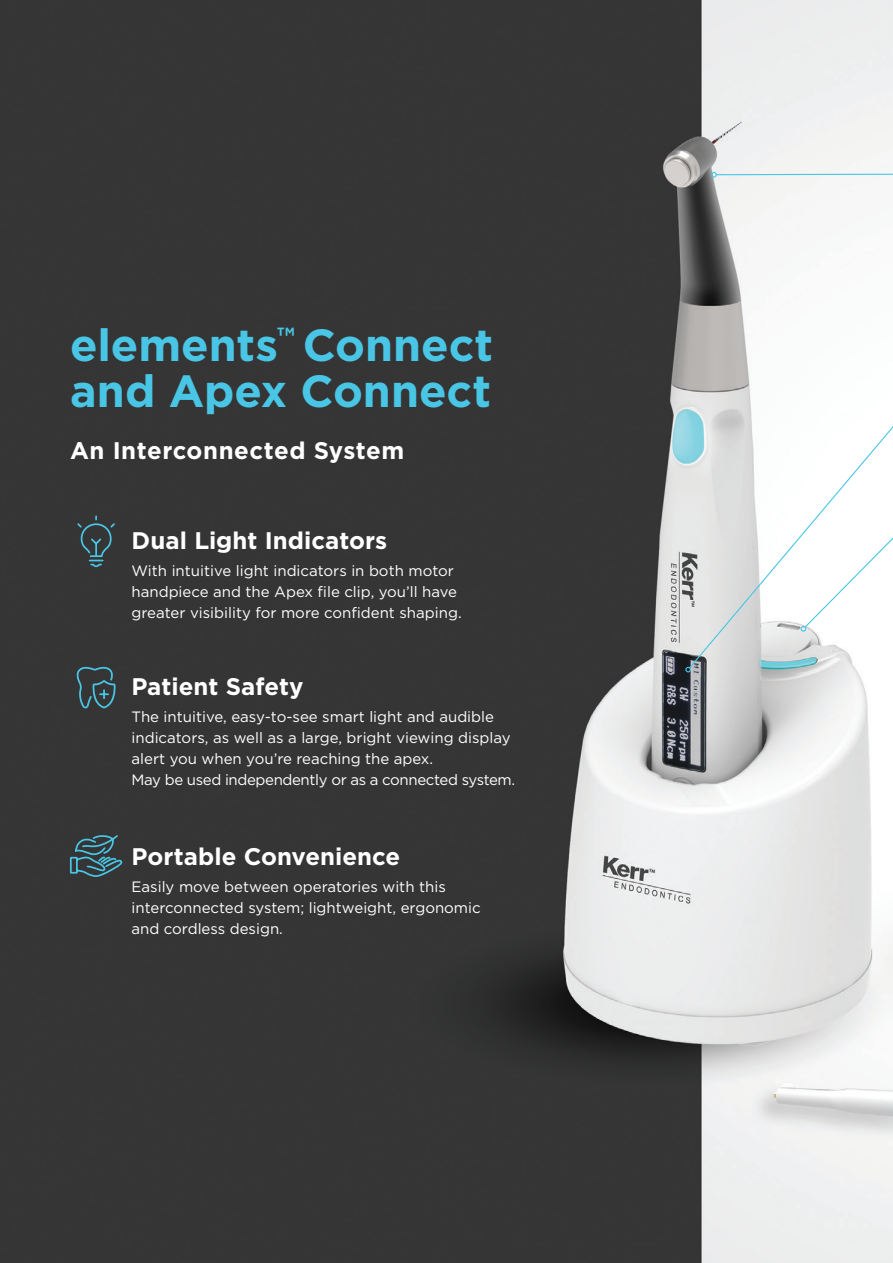
<style>
.page{position:relative;width:893px;height:1263px;background:#fff}
.page>*{position:absolute;margin:0;border:0;box-sizing:border-box;transform-origin:0 0}
.t1{font:700 45px/46.5px "Gotham";color:#49c6e5}
.t2{font:700 24px "Gotham";letter-spacing:.005em;color:#fff}
.t3{font:15px/21px "Gotham";color:#fff}
.t4{font:15px "Gotham";letter-spacing:-.025em;color:#fff}
</style>
<div class="page">
<img style="left:0;top:0;width:893px;height:1263px">
<svg style="left:76px;top:667px;width:40px;height:41px;background:#395259"></svg>
<svg style="left:76px;top:514px;width:40px;height:54px;background:#37474b"></svg>
<svg style="left:711px;top:172px;width:182px;height:6px"></svg>
<svg style="left:688px;top:353px;width:205px;height:316px"></svg>
<svg style="left:685px;top:667px;width:6px;height:5px"></svg>
<svg style="left:801px;top:492px;width:92px;height:140px"></svg>
<svg style="left:69px;top:833px;width:54px;height:45px;background:#39565d"></svg>
<p class="t1" style="left:70px;top:321px;width:425px">elements<sup>™</sup> Connect and Apex Connect</p>
<p class="t2" style="left:70px;top:434px;width:336px">An Interconnected System</p>
<p class="t2" style="left:132px;top:525px;width:257px">Dual Light Indicators</p>
<p class="t3" style="left:132px;top:560px;width:332px">With intuitive light indicators in both motor handpiece and the Apex file clip, you’ll have greater visibility for more confident shaping.</p>
<p class="t2" style="left:132px;top:670px;width:174px">Patient Safety</p>
<p class="t3" style="left:132px;top:706px;width:381px">The intuitive, easy-to-see smart light and audible indicators, as well as a large, bright viewing display alert you when you’re reaching the apex.</p>
<p class="t4" style="left:132px;top:770px;width:385px">May be used independently or as a connected system.</p>
<p class="t2" style="left:132px;top:841px;width:270px">Portable Convenience</p>
<p class="t3" style="left:132px;top:876px;width:351px">Easily move between operatories with this interconnected system; lightweight, ergonomic and cordless design.</p>
</div>
